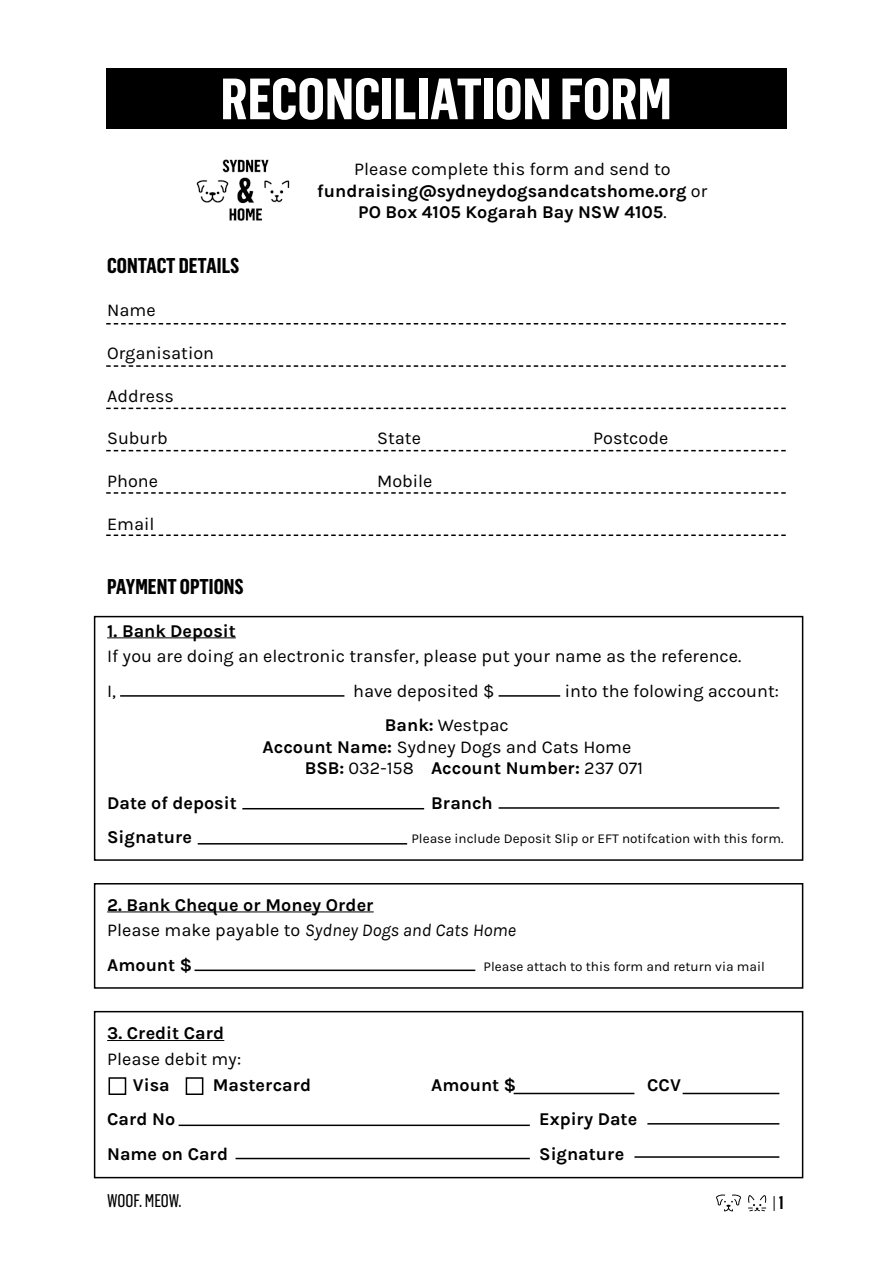
<style>
.page{position:relative;width:893px;height:1263px;background:#fff}
.page>*{position:absolute;margin:0;border:0;box-sizing:border-box;transform-origin:0 0}
.t1{font:700 57px "Flama Condensed";color:#fff}
.t2{font:700 21px "Flama Condensed";color:#000}
.t3{font:700 18px/21.6px "Karla";color:#000}
.t4{font:18px/34.3px "Karla";color:#000}
.t5{font:18px "Flama Condensed Basic";letter-spacing:-.005em;color:#000}
.t6{font:13.5px "Karla";color:#000}
.s1{font-weight:400}
.s2{font-weight:700}
.s3{font-weight:400;font-style:italic}
.s4{font-family:"Flama Condensed";font-weight:600}
</style>
<div class="page">
<hr style="left:107px;top:637px;width:129px;height:1px;background:#000">
<hr style="left:107px;top:911px;width:267px;height:1px;background:#000">
<hr style="left:107px;top:1040px;width:117px;height:1px;background:#000">
<div style="left:106px;top:68px;width:681px;height:61px;background:#000"></div>
<svg style="left:106px;top:408px;width:680px;height:1px"></svg>
<svg style="left:106px;top:450px;width:680px;height:1px"></svg>
<svg style="left:106px;top:492px;width:680px;height:2px"></svg>
<svg style="left:106px;top:534px;width:680px;height:2px"></svg>
<svg style="left:106px;top:365px;width:680px;height:2px"></svg>
<svg style="left:106px;top:323px;width:680px;height:1px"></svg>
<svg style="left:748px;top:1195px;width:18px;height:16px"></svg>
<svg style="left:716px;top:1194px;width:25px;height:17px"></svg>
<img style="left:196px;top:159px;width:94px;height:62px">
<div style="left:94px;top:616px;width:709px;height:245px;border:2px solid #000"></div>
<hr style="left:120px;top:695px;width:224px;height:2px;background:#000">
<hr style="left:499px;top:695px;width:61px;height:2px;background:#000">
<hr style="left:242px;top:808px;width:182px;height:1px;background:#000">
<hr style="left:499px;top:807px;width:280px;height:2px;background:#000">
<hr style="left:198px;top:843px;width:209px;height:1px;background:#000">
<div style="left:94px;top:883px;width:709px;height:106px;border:2px solid #000"></div>
<hr style="left:195px;top:969px;width:280px;height:2px;background:#000">
<div style="left:94px;top:1011px;width:709px;height:167px;border:2px solid #000"></div>
<div style="left:109px;top:1077px;width:17px;height:18px;border:2px solid #000"></div>
<div style="left:186px;top:1077px;width:17px;height:18px;border:2px solid #000"></div>
<hr style="left:514px;top:1093px;width:120px;height:1px;background:#000">
<hr style="left:683px;top:1093px;width:96px;height:1px;background:#000">
<hr style="left:179px;top:1124px;width:351px;height:2px;background:#000">
<hr style="left:647px;top:1123px;width:132px;height:1px;background:#000">
<hr style="left:236px;top:1158px;width:294px;height:1px;background:#000">
<hr style="left:634px;top:1156px;width:145px;height:2px;background:#000">
<h1 class="t1" style="left:221px;top:63px;width:453px">RECONCILIATION FORM</h1>
<p class="t3" style="left:317px;top:158px;width:392px;text-align:center"><span class="s1">Please complete this form and send to </span>fundraising@sydneydogsandcatshome.org <span class="s1">or<br></span>PO Box 4105 Kogarah Bay NSW 4105<span class="s1">.</span></p>
<p class="t2" style="left:107px;top:252px;width:134px">CONTACT DETAILS</p>
<p class="t4" style="left:107px;top:293px;width:50px">Name</p>
<p class="t4" style="left:107px;top:336px;width:108px">Organisation</p>
<p class="t4" style="left:107px;top:379px;width:68px">Address</p>
<p class="t4" style="left:107px;top:422px;width:62px">Suburb</p>
<p class="t4" style="left:377px;top:422px;width:45px">State</p>
<p class="t4" style="left:593px;top:422px;width:77px">Postcode</p>
<p class="t4" style="left:107px;top:464px;width:52px">Phone</p>
<p class="t4" style="left:377px;top:464px;width:57px">Mobile</p>
<p class="t4" style="left:107px;top:507px;width:49px">Email</p>
<p class="t2" style="left:107px;top:573px;width:138px">PAYMENT OPTIONS</p>
<p class="t3" style="left:107px;top:620px;width:130px">1. Bank Deposit</p>
<p class="t4" style="left:107px;top:639px;width:636px">If you are doing an electronic transfer, please put your name as the reference.<br>I,</p>
<p class="t4" style="left:353px;top:674px;width:143px">have deposited $</p>
<p class="t4" style="left:565px;top:674px;width:216px">into the folowing account:</p>
<p class="t4" style="left:385px;top:708px;width:125px"><span class="s2">Bank:</span> Westpac</p>
<p class="t4" style="left:263px;top:730px;width:370px"><span class="s2">Account Name:</span> Sydney Dogs and Cats Home</p>
<p class="t3" style="left:305px;top:757px;width:340px">BSB: <span class="s1">032-158</span> Account Number: <span class="s1">237 071</span></p>
<p class="t3" style="left:107px;top:792px;width:131px">Date of deposit</p>
<p class="t3" style="left:431px;top:792px;width:63px">Branch</p>
<p class="t3" style="left:107px;top:826px;width:87px">Signature</p>
<p class="t6" style="left:411px;top:831px;width:374px">Please include Deposit Slip or EFT notifcation with this form.</p>
<p class="t3" style="left:107px;top:892px;width:410px;line-height:25.8px">2. Bank Cheque or Money Order<br><span class="s1">Please make payable to</span> <span class="s3">Sydney Dogs and Cats Home</span></p>
<p class="t3" style="left:107px;top:954px;width:87px">Amount $</p>
<p class="t6" style="left:484px;top:959px;width:283px">Please attach to this form and return via mail</p>
<p class="t3" style="left:107px;top:1022px;width:119px">3. Credit Card</p>
<p class="t4" style="left:107px;top:1042px;width:135px">Please debit my:</p>
<p class="t3" style="left:133px;top:1074px;width:38px">Visa</p>
<p class="t3" style="left:213px;top:1074px;width:100px">Mastercard</p>
<p class="t3" style="left:431px;top:1074px;width:87px">Amount $</p>
<p class="t3" style="left:647px;top:1074px;width:35px">CCV</p>
<p class="t3" style="left:107px;top:1108px;width:70px">Card No</p>
<p class="t3" style="left:539px;top:1108px;width:100px">Expiry Date</p>
<p class="t3" style="left:107px;top:1143px;width:123px">Name on Card</p>
<p class="t3" style="left:539px;top:1143px;width:87px">Signature</p>
<p class="t5" style="left:107px;top:1189px;width:76px">WOOF. MEOW.</p>
<p class="t5" style="left:772px;top:1191px;width:13px">| <span class="s4">1</span></p>
</div>
